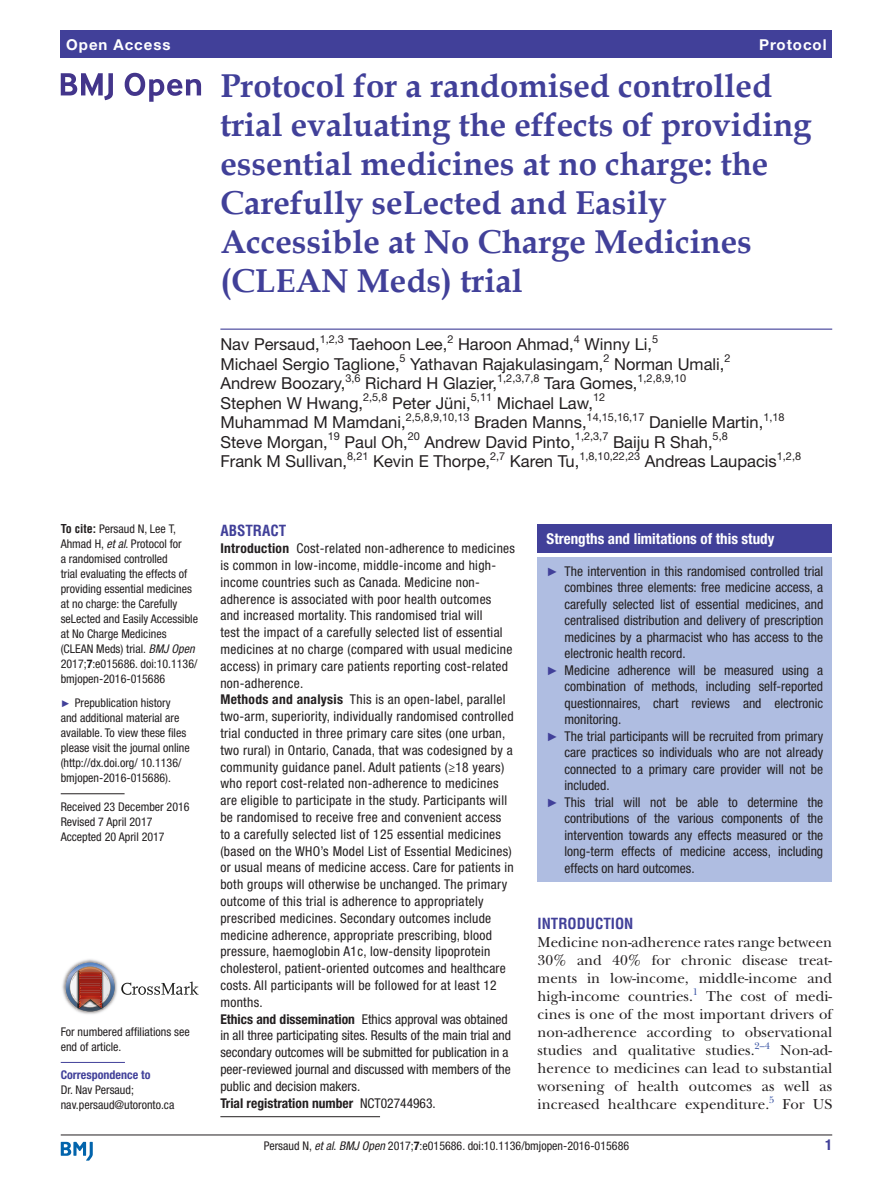
<style>
.page{position:relative;width:893px;height:1191px;background:#fff}
.page>*{position:absolute;margin:0;border:0;box-sizing:border-box;transform-origin:0 0}
.t1{font:700 33px/39px "Book Antiqua";color:#414099}
.t2{font:16.5px/19.5px "Helvetica Neue LT Std";color:#231f20}
.t3{font:15px/18px "New Baskerville";color:#231f20;text-align:justify}
.t4{font:700 condensed 15px "Helvetica Neue LT Std";color:#fff}
.t5{font:700 15px "Helvetica Neue LT Std";letter-spacing:.065em;color:#fff}
.t6{font:700 condensed 15px "Helvetica LT Std";color:#414099}
.t7{font:700 condensed 15px "Helvetica";color:#414099}
.t8{font:700 condensed 15px "Helvetica Neue LT Std";color:#414099}
.t9{font:condensed 13.5px/16.8px "Helvetica Neue LT Std";letter-spacing:.02em;color:#231f20}
.t10{font:condensed 13.5px "Helvetica Neue LT Std";color:#231f20}
.t11{font:condensed 12px/15px "Helvetica Neue LT Std";color:#231f20}
.t12{font:700 condensed 12px "Helvetica Neue LT Std";color:#414099}
.t13{font:10.95px "Helvetica Neue LT Std";color:#231f20}
.t14{font:9.9px "New Baskerville";color:#3853a3}
.s1{font-family:"Helvetica LT Std";font-weight:700}
.s2{font-style:italic}
.s3{font-weight:700}
.s4{font-family:"Arial";font-stretch:normal;font-size:9.75px;color:#414099}
.s5{font-family:"Arial";font-stretch:normal;font-size:12px;color:#414099}
</style>
<div class="page">
<hr style="left:61px;top:1134px;width:771px;height:1px;background:#231f20">
<svg style="left:61px;top:1141px;width:32px;height:19px"></svg>
<div style="left:61px;top:31px;width:771px;height:27px;background:#414099"></div>
<hr style="left:220px;top:328px;width:612px;height:2px;background:#414099">
<hr style="left:61px;top:793px;width:64px;height:1px;background:#231f20">
<hr style="left:61px;top:1062px;width:64px;height:1px;background:#414099">
<svg style="left:61px;top:73px;width:52px;height:27px"></svg>
<svg style="left:125px;top:73px;width:76px;height:29px"></svg>
<img style="left:62px;top:959px;width:55px;height:55px">
<svg style="left:66px;top:962px;width:49px;height:49px;background:#a78689"></svg>
<svg style="left:121px;top:981px;width:78px;height:13px"></svg>
<hr style="left:220px;top:1116px;width:160px;height:1px;background:#231f20">
<div style="left:538px;top:524px;width:294px;height:29px;background:#414099"></div>
<div style="left:538px;top:557px;width:294px;height:325px;background:#afbde1"></div>
<p class="t5" style="left:66px;top:35px;width:106px">Open Access</p>
<p class="t11" style="left:61px;top:521px;width:139px"><span class="s1">TO CITE:</span> Persaud N, Lee T,<br>Ahmad H, <span class="s2">et al</span>. Protocol for<br>a randomised controlled<br>trial evaluating the effects of providing essential medicines at no charge: the Carefully seLected and Easily Accessible at No Charge Medicines (CLEAN Meds) trial. <span class="s2">BMJ Open<br></span>2017;<span class="s3">7</span>:e015686. doi:10.1136/ bmjopen-2016-015686</p>
<p class="t11" style="left:61px;top:695px;width:131px"><span class="s4">►</span> Prepublication history and additional material are available. To view these files please visit the journal online (http://dx.doi.org/ 10.1136/ bmjopen-2016-015686).</p>
<p class="t11" style="left:61px;top:799px;width:130px">Received 23 December 2016<br>Revised 7 April 2017<br>Accepted 20 April 2017</p>
<p class="t11" style="left:61px;top:1024px;width:130px">For numbered affiliations see end of article.</p>
<p class="t12" style="left:61px;top:1067px;width:91px">Correspondence to</p>
<p class="t11" style="left:61px;top:1082px;width:115px">Dr. Nav Persaud; nav.persaud@utoronto.ca</p>
<p class="t5" style="left:759px;top:35px;width:69px">Protocol</p>
<h1 class="t1" style="left:220px;top:66px;width:593px">Protocol for a randomised controlled trial evaluating the effects of providing essential medicines at no charge: the Carefully seLected and Easily Accessible at No Charge Medicines (CLEAN Meds) trial</h1>
<p class="t2" style="left:220px;top:334px;width:101px">Nav Persaud,</p>
<p class="t13" style="left:320px;top:332px;width:26px">1,2,3</p>
<p class="t2" style="left:349px;top:334px;width:100px">Taehoon Lee,</p>
<p class="t13" style="left:447px;top:332px;width:8px">2</p>
<p class="t2" style="left:458px;top:334px;width:117px">Haroon Ahmad,</p>
<p class="t13" style="left:574px;top:332px;width:8px">4</p>
<p class="t2" style="left:585px;top:334px;width:69px">Winny Li,</p>
<p class="t13" style="left:652px;top:332px;width:8px">5</p>
<p class="t2" style="left:220px;top:354px;width:181px">Michael Sergio Taglione,</p>
<p class="t13" style="left:400px;top:352px;width:8px">5</p>
<p class="t2" style="left:410px;top:354px;width:195px">Yathavan Rajakulasingam,</p>
<p class="t13" style="left:603px;top:352px;width:8px">2</p>
<p class="t2" style="left:614px;top:354px;width:112px">Norman Umali,</p>
<p class="t13" style="left:724px;top:352px;width:8px">2</p>
<p class="t2" style="left:220px;top:373px;width:126px">Andrew Boozary,</p>
<p class="t13" style="left:345px;top:371px;width:17px">3,6</p>
<p class="t2" style="left:365px;top:373px;width:133px">Richard H Glazier,</p>
<p class="t13" style="left:497px;top:371px;width:44px">1,2,3,7,8</p>
<p class="t2" style="left:544px;top:373px;width:95px">Tara Gomes,</p>
<p class="t13" style="left:637px;top:371px;width:50px">1,2,8,9,10</p>
<p class="t2" style="left:220px;top:393px;width:144px">Stephen W Hwang,</p>
<p class="t13" style="left:363px;top:391px;width:26px">2,5,8</p>
<p class="t2" style="left:392px;top:393px;width:80px">Peter Jüni,</p>
<p class="t13" style="left:471px;top:391px;width:23px">5,11</p>
<p class="t2" style="left:497px;top:393px;width:98px">Michael Law,</p>
<p class="t13" style="left:593px;top:391px;width:14px">12</p>
<p class="t2" style="left:220px;top:412px;width:187px">Muhammad M Mamdani,</p>
<p class="t13" style="left:406px;top:410px;width:65px">2,5,8,9,10,13</p>
<p class="t2" style="left:474px;top:412px;width:114px">Braden Manns,</p>
<p class="t13" style="left:587px;top:410px;width:59px">14,15,16,17</p>
<p class="t2" style="left:649px;top:412px;width:116px">Danielle Martin,</p>
<p class="t13" style="left:763px;top:410px;width:23px">1,18</p>
<p class="t2" style="left:220px;top:432px;width:582px">Steve Morgan,<sup>19</sup> Paul Oh,<sup>20</sup> Andrew David Pinto,<sup>1,2,3,7</sup> Baiju R Shah,<sup>5,8<br></sup>Frank M Sullivan,<sup>8,21</sup> Kevin E Thorpe,<sup>2,7</sup> Karen Tu,<sup>1,8,10,22,23</sup> Andreas Laupacis<sup>1,2,8</sup></p>
<p class="t7" style="left:220px;top:521px;width:67px">ABSTRACT</p>
<p class="t9" style="left:220px;top:540px;width:296px"><span class="s3">Introduction</span> Cost-related non-adherence to medicines is common in low-income, middle-income and high&shy;income countries such as Canada. Medicine non&shy;adherence is associated with poor health outcomes<br>and increased mortality. This randomised trial will<br>test the impact of a carefully selected list of essential medicines at no charge (compared with usual medicine access) in primary care patients reporting cost-related non-adherence.<br><span class="s3">Methods and analysis</span> This is an open-label, parallel two-arm, superiority, individually randomised controlled trial conducted in three primary care sites (one urban, two rural) in Ontario, Canada, that was codesigned by a community guidance panel. Adult patients (≥18 years) who report cost-related non-adherence to medicines are eligible to participate in the study. Participants will be randomised to receive free and convenient access<br>to a carefully selected list of 125 essential medicines (based on the WHO’s Model List of Essential Medicines) or usual means of medicine access. Care for patients in both groups will otherwise be unchanged. The primary outcome of this trial is adherence to appropriately prescribed medicines. Secondary outcomes include medicine adherence, appropriate prescribing, blood pressure, haemoglobin A1c, low-density lipoprotein cholesterol, patient-oriented outcomes and healthcare costs. All participants will be followed for at least 12 months.<br><span class="s3">Ethics and dissemination</span> Ethics approval was obtained in all three participating sites. Results of the main trial and secondary outcomes will be submitted for publication in a peer-reviewed journal and discussed with members of the public and decision makers.<br><span class="s3">Trial registration number</span> NCT02744963.</p>
<p class="t4" style="left:547px;top:530px;width:229px">Strengths and limitations of this study</p>
<p class="t10" style="left:547px;top:563px;width:278px"><span class="s5">►</span> The intervention in this randomised controlled trial</p>
<p class="t10" style="left:565px;top:580px;width:260px">combines three elements: free medicine access, a</p>
<p class="t10" style="left:565px;top:596px;width:260px">carefully selected list of essential medicines, and</p>
<p class="t10" style="left:565px;top:613px;width:260px">centralised distribution and delivery of prescription</p>
<p class="t10" style="left:565px;top:629px;width:260px">medicines by a pharmacist who has access to the</p>
<p class="t10" style="left:565px;top:646px;width:123px">electronic health record.</p>
<p class="t10" style="left:547px;top:662px;width:278px"><span class="s5">►</span> Medicine adherence will be measured using a</p>
<p class="t10" style="left:565px;top:679px;width:260px">combination of methods, including self-reported</p>
<p class="t10" style="left:565px;top:695px;width:260px">questionnaires, chart reviews and electronic</p>
<p class="t10" style="left:565px;top:712px;width:58px">monitoring.</p>
<p class="t10" style="left:547px;top:728px;width:278px"><span class="s5">►</span> The trial participants will be recruited from primary</p>
<p class="t10" style="left:565px;top:745px;width:260px">care practices so individuals who are not already</p>
<p class="t10" style="left:565px;top:761px;width:260px">connected to a primary care provider will not be</p>
<p class="t10" style="left:565px;top:778px;width:47px">included.</p>
<p class="t10" style="left:547px;top:794px;width:278px"><span class="s5">►</span> This trial will not be able to determine the</p>
<p class="t10" style="left:565px;top:811px;width:260px">contributions of the various components of the</p>
<p class="t10" style="left:565px;top:827px;width:260px">intervention towards any effects measured or the</p>
<p class="t10" style="left:565px;top:844px;width:260px">long-term effects of medicine access, including</p>
<p class="t10" style="left:565px;top:860px;width:132px">effects on hard outcomes.</p>
<p class="t6" style="left:538px;top:914px;width:97px">INTRODUCTION</p>
<p class="t3" style="left:538px;top:933px;width:296px">Medicine non-adherence rates range between 30% and 40% for chronic disease treat&shy;ments in low-income, middle-income and high-income countries.</p>
<p class="t14" style="left:693px;top:985px;width:7px">1</p>
<p class="t3" style="left:538px;top:987px;width:296px;text-indent:169px">The cost of medi&shy;cines is one of the most important drivers of non-adherence according to observational studies and qualitative studies.</p>
<p class="t14" style="left:755px;top:1039px;width:17px">2–4</p>
<p class="t3" style="left:538px;top:1041px;width:296px;text-indent:243px">Non-ad&shy;herence to medicines can lead to substantial worsening of health outcomes as well as increased healthcare expenditure.</p>
<p class="t14" style="left:769px;top:1093px;width:7px">5</p>
<p class="t3" style="left:782px;top:1095px;width:51px">For US</p>
<p class="t11" style="left:264px;top:1137px;width:367px">Persaud N, <span class="s2">et al</span>. <span class="s2">BMJ Open</span> 2017;<span class="s3">7</span>:e015686. doi:10.1136/bmjopen-2016-015686</p>
<p class="t8" style="left:825px;top:1135px;width:9px">1</p>
</div>
